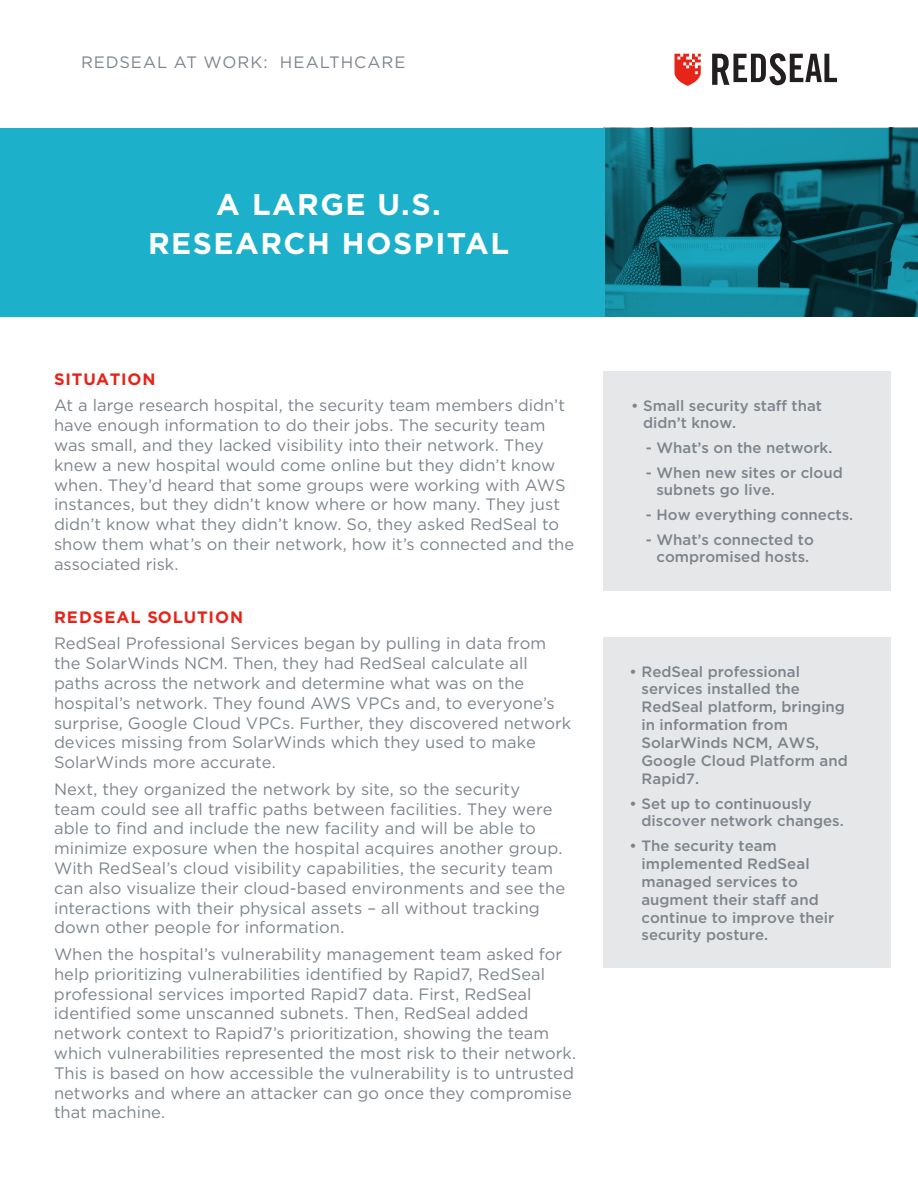
<style>
.page{position:relative;width:918px;height:1188px;background:#fff}
.page>*{position:absolute;margin:0;border:0;box-sizing:border-box;transform-origin:0 0}
.t1{font:700 30px/39px "Gotham";letter-spacing:.05em;color:#fff;text-align:center}
.t2{font:16.5px/19.8px "Gotham";color:#7c858c}
.t3{font:16.5px "Gotham";letter-spacing:.06em;color:#7c858c}
.t4{font:500 15px/17.9px "Gotham";color:#7c858c}
.s1{font-weight:700;color:#e72419}
</style>
<div class="page">
<svg style="left:674px;top:54px;width:27px;height:32px"></svg>
<svg style="left:712px;top:53px;width:125px;height:32px"></svg>
<img style="left:604px;top:128px;width:314px;height:189px">
<div style="left:0;top:128px;width:604px;height:189px;background:#1cb0ca"></div>
<div style="left:603px;top:371px;width:288px;height:220px;background:#e6e7e9"></div>
<div style="left:603px;top:637px;width:288px;height:331px;background:#e6e7e9"></div>
<p class="t3" style="left:81px;top:53px;width:326px">REDSEAL AT WORK: HEALTHCARE</p>
<p class="t1" style="left:148px;top:184px;width:362px">A LARGE U.S.<br>RESEARCH HOSPITAL</p>
<p class="t2" style="left:54px;top:365px;width:513px;line-height:26.5px"><span class="s1">SITUATION<br></span>At a large research hospital, the security team members didn’t</p>
<p class="t2" style="left:54px;top:415px;width:522px">have enough information to do their jobs. The security team was small, and they lacked visibility into their network. They knew a new hospital would come online but they didn’t know when. They’d heard that some groups were working with AWS instances, but they didn’t know where or how many. They just didn’t know what they didn’t know. So, they asked RedSeal to show them what’s on their network, how it’s connected and the associated risk.</p>
<p class="t2" style="left:54px;top:604px;width:494px;line-height:26.5px"><span class="s1">REDSEAL SOLUTION<br></span>RedSeal Professional Services began by pulling in data from</p>
<p class="t2" style="left:54px;top:653px;width:519px">the SolarWinds NCM. Then, they had RedSeal calculate all paths across the network and determine what was on the hospital’s network. They found AWS VPCs and, to everyone’s surprise, Google Cloud VPCs. Further, they discovered network devices missing from SolarWinds which they used to make SolarWinds more accurate.</p>
<p class="t2" style="left:54px;top:779px;width:513px">Next, they organized the network by site, so the security team could see all traffic paths between facilities. They were able to find and include the new facility and will be able to minimize exposure when the hospital acquires another group.<br>With RedSeal’s cloud visibility capabilities, the security team can also visualize their cloud-based environments and see the interactions with their physical assets – all without tracking down other people for information.</p>
<p class="t2" style="left:54px;top:944px;width:524px">When the hospital’s vulnerability management team asked for help prioritizing vulnerabilities identified by Rapid7, RedSeal professional services imported Rapid7 data. First, RedSeal identified some unscanned subnets. Then, RedSeal added network context to Rapid7’s prioritization, showing the team which vulnerabilities represented the most risk to their network.<br>This is based on how accessible the vulnerability is to untrusted networks and where an attacker can go once they compromise that machine.</p>
<p class="t4" style="left:643px;top:397px;width:180px;line-height:17.4px;text-indent:-12px">• Small security staff that didn’t know.</p>
<p class="t4" style="left:646px;top:439px;width:188px">- What’s on the network.</p>
<p class="t4" style="left:656px;top:464px;width:188px;line-height:17.4px;text-indent:-11px">- When new sites or cloud subnets go live.</p>
<p class="t4" style="left:646px;top:506px;width:209px">- How everything connects.</p>
<p class="t4" style="left:646px;top:530px;width:170px;line-height:17.4px;text-align:center">- What’s connected to compromised hosts.</p>
<p class="t4" style="left:642px;top:662px;width:208px;text-indent:-12px">• RedSeal professional services installed the<br>RedSeal platform, bringing in information from<br>SolarWinds NCM, AWS,<br>Google Cloud Platform and<br>Rapid7.</p>
<p class="t4" style="left:642px;top:794px;width:204px;line-height:17.4px;text-indent:-12px">• Set up to continuously discover network changes.</p>
<p class="t4" style="left:642px;top:836px;width:194px;text-indent:-12px">• The security team implemented RedSeal managed services to augment their staff and continue to improve their security posture.</p>
</div>
